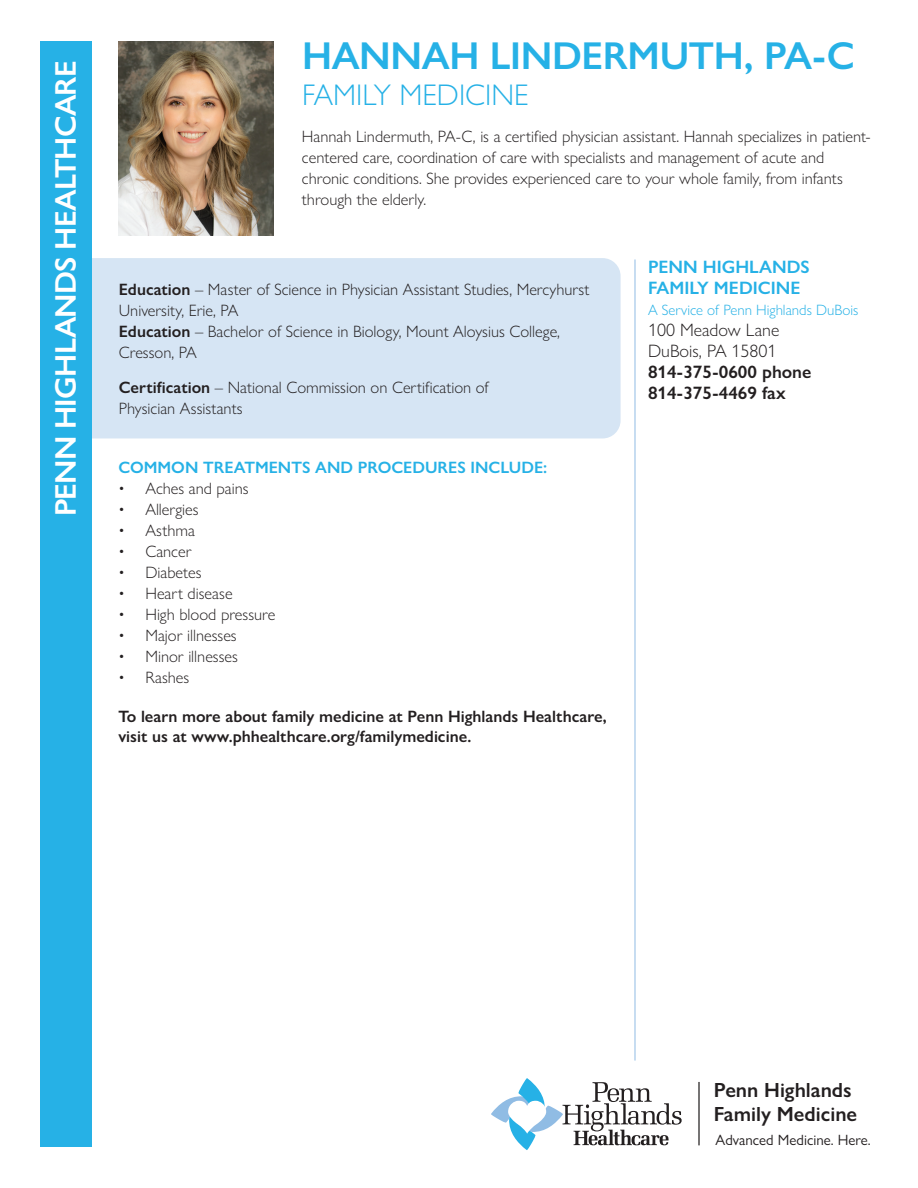
<style>
.page{position:relative;width:918px;height:1188px;background:#fff}
.page>*{position:absolute;margin:0;border:0;box-sizing:border-box;transform-origin:0 0}
.t1{font:600 39px "Gill Sans Nova";letter-spacing:-.01em;color:#26b1e6}
.t2{font:600 30px "Gill Sans Nova";letter-spacing:-.025em;color:#fff}
.t3{font:300 30px "Gill Sans Nova";color:#26b1e6}
.t4{font:600 20.55px/24.3px "Gill Sans Nova";color:#231f20}
.t5{font:600 18px/21px "Gill Sans Nova";color:#231f20}
.t6{font:600 18px/21px "Gill Sans Nova";color:#26b1e6}
.t7{font:300 18px/21px "Gill Sans Nova";color:#231f20}
.t8{font:300 16.5px/21px "Gill Sans Nova";color:#231f20}
.t9{font:600 16.5px/19.5px "Gill Sans Nova";color:#231f20}
.t10{font:600 16.5px "Gill Sans Nova";color:#26b1e6}
.t11{font:300 15px "Gill Sans Nova";color:#26b1e6}
.t12{font:15px "Gill Sans Nova";color:#231f20}
.s1{font-weight:600}
</style>
<div class="page">
<img style="left:119px;top:41px;width:154px;height:194px">
<div style="left:59px;top:258px;width:562px;height:180px;background:#d6e5f4;border-radius:18px"></div>
<div style="left:41px;top:41px;width:51px;height:1106px;background:#26b1e6"></div>
<hr style="left:635px;top:260px;width:1px;height:801px;background:#90bce4">
<svg style="left:491px;top:1078px;width:191px;height:72px"></svg>
<hr style="left:698px;top:1082px;width:2px;height:63px;background:#231f20">
<h2 class="t2" style="left:47px;top:516px;width:457px;rotate:-90deg">PENN HIGHLANDS HEALTHCARE</h2>
<h1 class="t1" style="left:302px;top:32px;width:554px">HANNAH LINDERMUTH, PA-C</h1>
<h2 class="t3" style="left:302px;top:77px;width:228px">FAMILY MEDICINE</h2>
<p class="t8" style="left:302px;top:125px;width:570px">Hannah Lindermuth, PA-C, is a certified physician assistant. Hannah specializes in patient&shy;centered care, coordination of care with specialists and management of acute and chronic conditions. She provides experienced care to your whole family, from infants through the elderly.</p>
<p class="t8" style="left:119px;top:279px;width:472px"><span class="s1">Education</span> – Master of Science in Physician Assistant Studies, Mercyhurst University, Erie, PA<br><span class="s1">Education</span> – Bachelor of Science in Biology, Mount Aloysius College, Cresson, PA</p>
<p class="t8" style="left:119px;top:376px;width:372px"><span class="s1">Certification</span> – National Commission on Certification of<br>Physician Assistants</p>
<p class="t10" style="left:118px;top:457px;width:430px">COMMON TREATMENTS AND PROCEDURES INCLUDE:</p>
<p class="t8" style="left:118px;top:478px;width:132px">• Aches and pains</p>
<p class="t8" style="left:118px;top:499px;width:82px">• Allergies</p>
<p class="t8" style="left:118px;top:520px;width:78px">• Asthma</p>
<p class="t8" style="left:118px;top:541px;width:75px">• Cancer</p>
<p class="t8" style="left:118px;top:562px;width:85px">• Diabetes</p>
<p class="t8" style="left:118px;top:583px;width:116px">• Heart disease</p>
<p class="t8" style="left:118px;top:604px;width:158px">• High blood pressure</p>
<p class="t8" style="left:118px;top:625px;width:120px">• Major illnesses</p>
<p class="t8" style="left:118px;top:646px;width:121px">• Minor illnesses</p>
<p class="t8" style="left:118px;top:667px;width:72px">• Rashes</p>
<p class="t9" style="left:118px;top:707px;width:490px">To learn more about family medicine at Penn Highlands Healthcare, visit us at www.phhealthcare.org/familymedicine.</p>
<p class="t6" style="left:648px;top:256px;width:163px">PENN HIGHLANDS<br>FAMILY MEDICINE</p>
<p class="t11" style="left:648px;top:300px;width:212px">A Service of Penn Highlands DuBois</p>
<p class="t7" style="left:648px;top:319px;width:133px">100 Meadow Lane<br>DuBois, PA 15801</p>
<p class="t5" style="left:648px;top:361px;width:165px">814-375-0600 phone<br>814-375-4469 fax</p>
<p class="t4" style="left:714px;top:1078px;width:145px">Penn Highlands<br>Family Medicine</p>
<p class="t12" style="left:716px;top:1131px;width:157px">Advanced Medicine. Here.</p>
</div>
